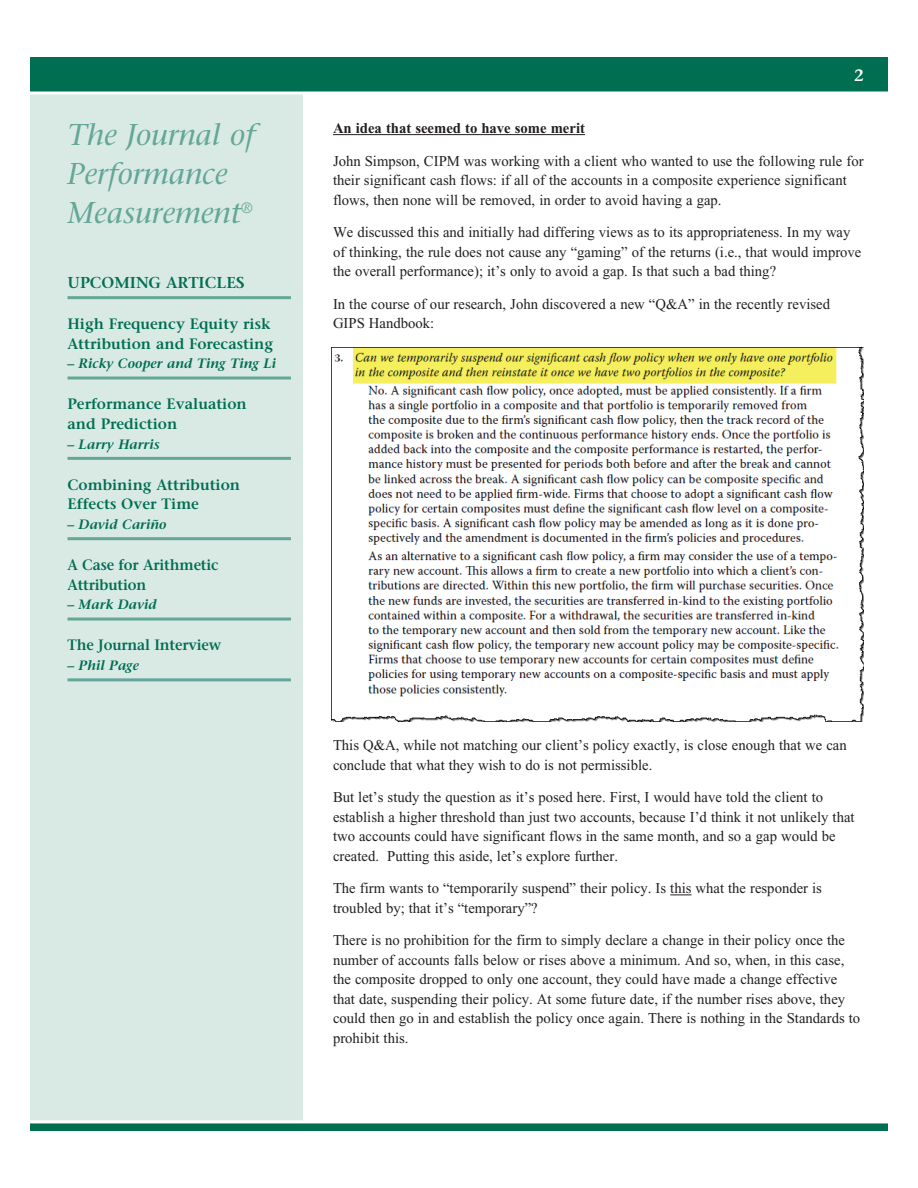
<style>
.page{position:relative;width:918px;height:1188px;background:#fff}
.page>*{position:absolute;margin:0;border:0;box-sizing:border-box;transform-origin:0 0}
.t1{font:italic 30px/39px "Stone Serif";color:#64a796}
.t2{font:600 16.5px "Stone Serif";color:#fff}
.t3{font:600 15.75px "Stone Serif";color:#006e51}
.t4{font:15px/19.5px "Times New Roman";color:#231f20}
.t5{font:600 15px/19.5px "Stone Serif";color:#006e51}
.t6{font:600 15px/19.5px "Stone Serif";color:#006e51;scale:.96 1}
.t7{font:700 15px "Times New Roman";color:#231f20}
.t8{font:italic 600 13.5px "Stone Serif";color:#006e51}
</style>
<div class="page">
<div style="left:27px;top:89px;width:279px;height:1035px;background:#d9eae5;border:3px solid #fff"></div>
<div style="left:27px;top:54px;width:864px;height:40px;background:#006e51;border:3px solid #fff"></div>
<div style="left:27px;top:1120px;width:864px;height:14px;background:#006e51;border:3px solid #fff"></div>
<hr style="left:68px;top:296px;width:223px;height:3px;background:#64a796">
<hr style="left:68px;top:377px;width:223px;height:3px;background:#64a796">
<hr style="left:68px;top:457px;width:223px;height:3px;background:#64a796">
<hr style="left:68px;top:537px;width:223px;height:3px;background:#64a796">
<hr style="left:68px;top:618px;width:223px;height:3px;background:#64a796">
<hr style="left:68px;top:678px;width:223px;height:3px;background:#64a796">
<hr style="left:333px;top:134px;width:252px;height:1px;background:#231f20">
<svg style="left:670px;top:895px;width:22px;height:1px"></svg>
<img style="left:332px;top:348px;width:532px;height:374px">
<h1 class="t1" style="left:68px;top:115px;width:189px">The Journal of<br>Performance<br>Measurement<sup>®</sup></h1>
<p class="t3" style="left:68px;top:273px;width:36px">upcoming</p>
<p class="t3" style="left:166px;top:273px;width:11px">articl</p>
<p class="t3" style="left:226px;top:273px;width:18px">es</p>
<p class="t5" style="left:68px;top:314px;width:207px">High Frequency Equity risk<br>Attribution and Forecasting</p>
<p class="t8" style="left:68px;top:355px;width:210px">– Ricky Cooper and Ting Ting Li</p>
<p class="t5" style="left:68px;top:394px;width:181px">Performance Evaluation and Prediction</p>
<p class="t8" style="left:68px;top:436px;width:94px">– Larry Harris</p>
<p class="t5" style="left:68px;top:475px;width:174px">Combining Attribution<br>Effects Over Time</p>
<p class="t8" style="left:68px;top:516px;width:101px">– David Cariño</p>
<p class="t6" style="left:68px;top:555px;width:159px">A Case for Arithmetic<br>Attribution</p>
<p class="t8" style="left:68px;top:596px;width:91px">– Mark David</p>
<p class="t6" style="left:68px;top:635px;width:162px">The Journal Interview</p>
<p class="t8" style="left:68px;top:657px;width:73px">– Phil Page</p>
<p class="t2" style="left:854px;top:65px;width:11px">2</p>
<p class="t7" style="left:333px;top:120px;width:254px">An idea that seemed to have some merit</p>
<p class="t4" style="left:333px;top:151px;width:532px">John Simpson, CIPM was working with a client who wanted to use the following rule for their significant cash flows: if all of the accounts in a composite experience significant flows, then none will be removed, in order to avoid having a gap.</p>
<p class="t4" style="left:333px;top:222px;width:530px">We discussed this and initially had differing views as to its appropriateness. In my way of thinking, the rule does not cause any “gaming” of the returns (i.e., that would improve the overall performance); it’s only to avoid a gap. Is that such a bad thing?</p>
<p class="t4" style="left:333px;top:294px;width:499px">In the course of our research, John discovered a new “Q&amp;A” in the recently revised<br>GIPS Handbook:</p>
<p class="t4" style="left:333px;top:736px;width:515px">This Q&amp;A, while not matching our client’s policy exactly, is close enough that we can conclude that what they wish to do is not permissible.</p>
<p class="t4" style="left:333px;top:788px;width:523px">But let’s study the question as it’s posed here. First, I would have told the client to establish a higher threshold than just two accounts, because I’d think it not unlikely that two accounts could have significant flows in the same month, and so a gap would be created. Putting this aside, let’s explore further.</p>
<p class="t4" style="left:333px;top:879px;width:490px">The firm wants to “temporarily suspend” their policy. Is this what the responder is troubled by; that it’s “temporary”?</p>
<p class="t4" style="left:333px;top:931px;width:529px">There is no prohibition for the firm to simply declare a change in their policy once the number of accounts falls below or rises above a minimum. And so, when, in this case, the composite dropped to only one account, they could have made a change effective that date, suspending their policy. At some future date, if the number rises above, they could then go in and establish the policy once again. There is nothing in the Standards to prohibit this.</p>
</div>
